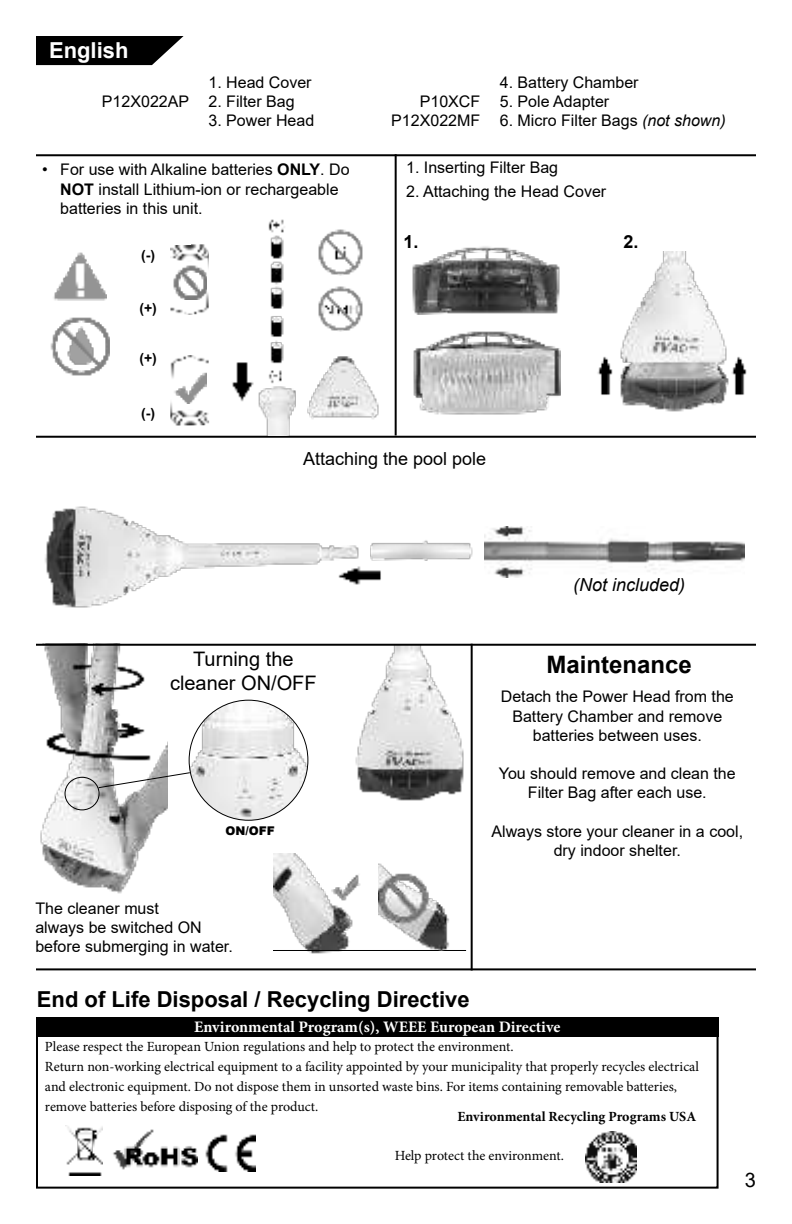
<style>
.page{position:relative;width:792px;height:1224px;background:#fff}
.page>*{position:absolute;margin:0;border:0;box-sizing:border-box;transform-origin:0 0}
.t1{font:700 24px "Arial";color:#000}
.t2{font:700 22px "Arial";color:#000}
.t3{font:700 22px "Arial";color:#fff}
.t4{font:20px/24px "Arial";color:#000;text-align:center}
.t5{font:18px "Arial";color:#000}
.t6{font:italic 18px "Arial";color:#000}
.t7{font:700 18px "Arial";color:#000}
.t8{font:16px/19.2px "Arial";color:#000;text-align:center}
.t9{font:700 16px "Minion Pro";color:#fff}
.t10{font:14px/20px "Minion Pro";color:#000}
.t11{font:700 14px "Minion Pro";color:#000}
.t12{font:700 14px "Arial";color:#000}
.t13{font:900 12px "Arial";color:#000}
.s1{font-style:italic}
.s2{font-weight:700}
</style>
<div class="page">
<img style="left:620px;top:252px;width:107px;height:160px">
<img style="left:355px;top:646px;width:109px;height:155px">
<img style="left:40px;top:646px;width:128px;height:248px">
<hr style="left:36px;top:154px;width:720px;height:2px;background:#000">
<svg style="left:36px;top:36px;width:148px;height:29px"></svg>
<hr style="left:395px;top:154px;width:2px;height:281px;background:#000">
<hr style="left:36px;top:436px;width:720px;height:2px;background:#000">
<hr style="left:36px;top:644px;width:720px;height:2px;background:#000">
<hr style="left:36px;top:968px;width:720px;height:2px;background:#000">
<hr style="left:471px;top:644px;width:2px;height:326px;background:#000">
<img style="left:412px;top:246px;width:148px;height:68px">
<img style="left:413px;top:331px;width:147px;height:84px">
<img style="left:597px;top:356px;width:16px;height:39px">
<img style="left:723px;top:350px;width:24px;height:56px">
<img style="left:45px;top:506px;width:314px;height:102px">
<img style="left:370px;top:540px;width:103px;height:21px">
<img style="left:332px;top:560px;width:63px;height:34px">
<div style="left:65px;top:777px;width:35px;height:33px;border:1px solid #000;border-radius:50%"></div>
<svg style="left:97px;top:772px;width:92px;height:17px"></svg>
<img style="left:189px;top:700px;width:119px;height:120px">
<img style="left:273px;top:854px;width:88px;height:100px">
<hr style="left:273px;top:950px;width:193px;height:1px;background:#000">
<img style="left:378px;top:863px;width:71px;height:88px">
<img style="left:484px;top:526px;width:260px;height:52px">
<div style="left:36px;top:1017px;width:683px;height:172px;border:2px solid #000"></div>
<div style="left:36px;top:1017px;width:683px;height:20px;background:#000"></div>
<img style="left:585px;top:1131px;width:52px;height:51px">
<img style="left:66px;top:1125px;width:36px;height:51px">
<img style="left:205px;top:1134px;width:51px;height:37px">
<img style="left:113px;top:1129px;width:84px;height:41px">
<img style="left:223px;top:219px;width:163px;height:217px">
<img style="left:170px;top:244px;width:39px;height:71px">
<img style="left:170px;top:355px;width:39px;height:71px">
<img style="left:173px;top:370px;width:33px;height:33px">
<img style="left:173px;top:265px;width:33px;height:35px">
<img style="left:53px;top:252px;width:54px;height:48px">
<img style="left:50px;top:317px;width:60px;height:59px">
<img style="left:315px;top:228px;width:48px;height:47px">
<img style="left:315px;top:285px;width:48px;height:47px">
<h2 class="t3" style="left:49px;top:42px;width:81px">English</h2>
<p class="t8" style="left:208px;top:74px;width:105px">1. Head Cover</p>
<p class="t8" style="left:208px;top:93px;width:88px">2. Filter Bag</p>
<p class="t8" style="left:208px;top:113px;width:107px">3. Power Head</p>
<p class="t8" style="left:102px;top:93px;width:89px">P12X022AP</p>
<p class="t8" style="left:391px;top:93px;width:90px;text-align:right">P10XCF<br>P12X022MF</p>
<p class="t8" style="left:500px;top:74px;width:140px">4. Battery Chamber</p>
<p class="t8" style="left:500px;top:93px;width:111px">5. Pole Adapter</p>
<p class="t8" style="left:500px;top:113px;width:227px">6. Micro Filter Bags <span class="s1">(not shown)</span></p>
<p class="t8" style="left:60px;top:162px;width:291px;text-align:left;text-indent:-18px">• For use with Alkaline batteries <span class="s2">ONLY</span>. Do<br><span class="s2">NOT</span> install Lithium-ion or rechargeable batteries in this unit.</p>
<p class="t12" style="left:141px;top:250px;width:15px">(-)</p>
<p class="t12" style="left:139px;top:302px;width:19px">(+)</p>
<p class="t12" style="left:139px;top:353px;width:19px">(+)</p>
<p class="t12" style="left:141px;top:408px;width:15px">(-)</p>
<p class="t8" style="left:406px;top:160px;width:154px">1. Inserting Filter Bag</p>
<p class="t8" style="left:406px;top:184px;width:202px">2. Attaching the Head Cover</p>
<p class="t7" style="left:403px;top:235px;width:17px">1.</p>
<p class="t7" style="left:623px;top:235px;width:17px">2.</p>
<p class="t5" style="left:303px;top:452px;width:185px">Attaching the pool pole</p>
<p class="t6" style="left:573px;top:578px;width:114px">(Not included)</p>
<p class="t4" style="left:170px;top:648px;width:148px">Turning the cleaner ON/OFF</p>
<p class="t13" style="left:225px;top:824px;width:51px">ON/OFF</p>
<p class="t8" style="left:35px;top:900px;width:199px;text-align:left">The cleaner must<br>always be switched ON before submerging in water.</p>
<h1 class="t1" style="left:546px;top:655px;width:147px">Maintenance</h1>
<p class="t8" style="left:501px;top:689px;width:234px">Detach the Power Head from the<br>Battery Chamber and remove batteries between uses.</p>
<p class="t8" style="left:499px;top:765px;width:238px">You should remove and clean the<br>Filter Bag after each use.</p>
<p class="t8" style="left:491px;top:823px;width:253px">Always store your cleaner in a cool, dry indoor shelter.</p>
<h2 class="t2" style="left:37px;top:991px;width:434px">End of Life Disposal / Recycling Directive</h2>
<p class="t10" style="left:45px;top:1038px;width:656px">Please respect the European Union regulations and help to protect the environment.<br>Return non-working electrical equipment to a facility appointed by your municipality that properly recycles electrical and electronic equipment. Do not dispose them in unsorted waste bins. For items containing removable batteries, remove batteries before disposing of the product.</p>
<p class="t11" style="left:457px;top:1111px;width:240px">Environmental Recycling Programs USA</p>
<p class="t9" style="left:194px;top:1020px;width:368px">Environmental Program(s), WEEE European Directive</p>
<p class="t10" style="left:395px;top:1147px;width:171px">Help protect the environment.</p>
<p class="t4" style="left:745px;top:1170px;width:13px">3</p>
</div>
